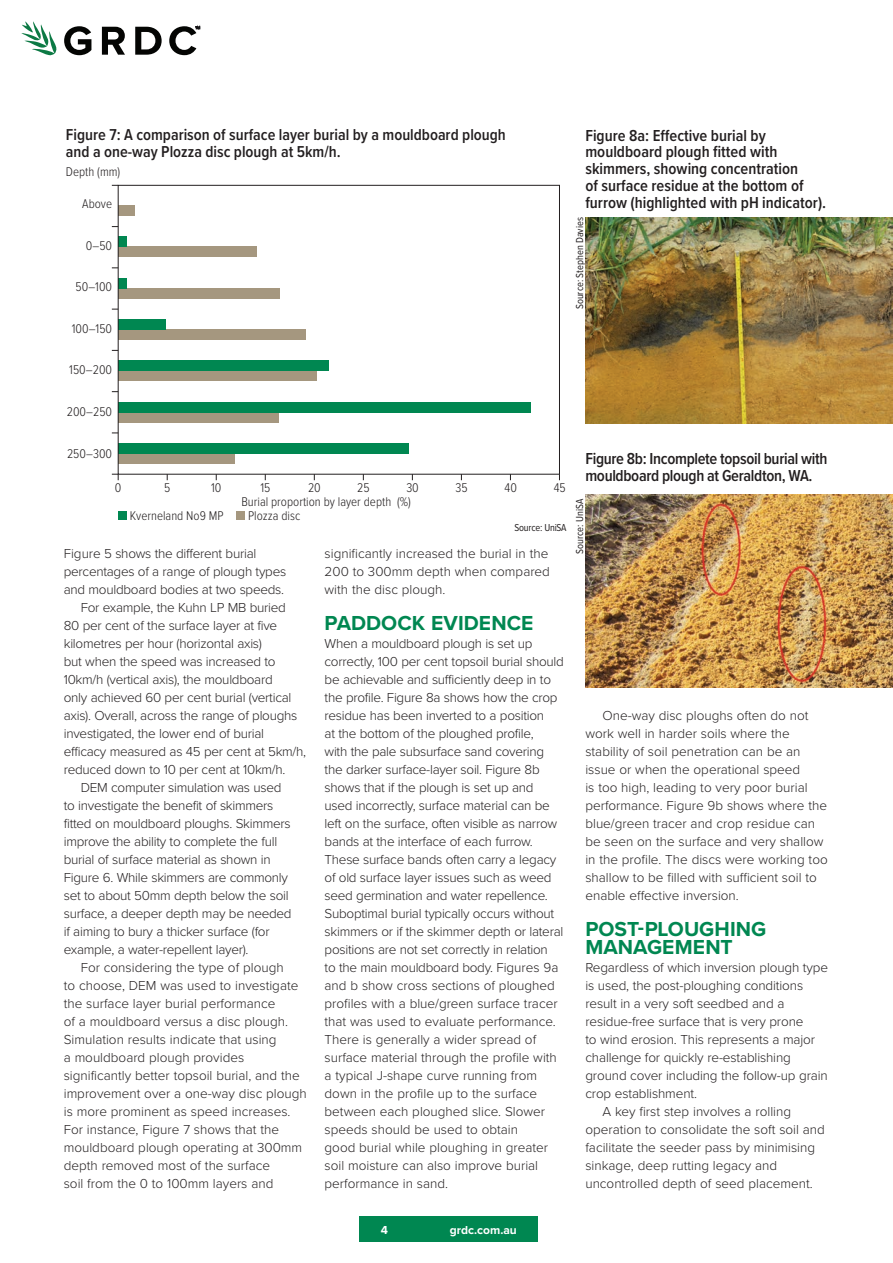
<style>
.page{position:relative;width:893px;height:1263px;background:#fff}
.page>*{position:absolute;margin:0;border:0;box-sizing:border-box;transform-origin:0 0}
._002_Precede{font:700 21px/18px "Proxima Nova";color:#008751}
._11_Table_head{font:600 16.5px/17px "Proxima Nova Cond";color:#231f20}
._11_Table_head-2{font:600 16.5px/17px "Proxima Nova Cond";letter-spacing:-.02em;color:#231f20}
.t1{font:600 16.35px/16.8px "Proxima Nova Cond";color:#231f20}
._003_Body{font:300 13.5px/18px "Proxima Nova";letter-spacing:-.01em;color:#231f20}
.t2{font:300 13.05px "Proxima Nova Cond";color:#231f20}
.t3{font:700 12px "Proxima Nova";color:#fff}
._009_Credit{font:10.5px "Proxima Nova Cond";color:#231f20}
.t4{font:10.35px "Proxima Nova Cond";letter-spacing:-.02em;color:#231f20}
</style>
<div class="page">
<div style="left:360px;top:1216px;width:178px;height:26px;background:#008751"></div>
<svg style="left:21px;top:21px;width:36px;height:34px"></svg>
<svg style="left:64px;top:26px;width:27px;height:29px"></svg>
<svg style="left:102px;top:27px;width:23px;height:28px"></svg>
<svg style="left:135px;top:27px;width:27px;height:28px"></svg>
<svg style="left:169px;top:26px;width:31px;height:29px"></svg>
<div style="left:118px;top:206px;width:16px;height:10px;background:#a5977f"></div>
<div style="left:118px;top:247px;width:138px;height:10px;background:#a5977f"></div>
<div style="left:118px;top:237px;width:8px;height:10px;background:#008751"></div>
<div style="left:118px;top:288px;width:162px;height:10px;background:#a5977f"></div>
<div style="left:118px;top:278px;width:9px;height:10px;background:#008751"></div>
<div style="left:118px;top:371px;width:198px;height:10px;background:#a5977f"></div>
<div style="left:118px;top:361px;width:211px;height:10px;background:#008751"></div>
<div style="left:118px;top:329px;width:187px;height:10px;background:#a5977f"></div>
<div style="left:118px;top:319px;width:47px;height:10px;background:#008751"></div>
<div style="left:118px;top:453px;width:117px;height:10px;background:#a5977f"></div>
<div style="left:118px;top:443px;width:290px;height:10px;background:#008751"></div>
<div style="left:118px;top:412px;width:161px;height:10px;background:#a5977f"></div>
<div style="left:118px;top:402px;width:412px;height:10px;background:#008751"></div>
<div style="left:118px;top:185px;width:442px;height:289px;border:1px solid #231f20"></div>
<svg style="left:112px;top:474px;width:7px;height:6px"></svg>
<div style="left:118px;top:512px;width:9px;height:8px;background:#008751"></div>
<div style="left:236px;top:512px;width:9px;height:8px;background:#a5977f"></div>
<img style="left:585px;top:217px;width:308px;height:206px">
<img style="left:585px;top:494px;width:308px;height:193px">
<p class="t1" style="left:66px;top:126px;width:441px">Figure 7: A comparison of surface layer burial by a mouldboard plough and a one-way Plozza disc plough at 5km/h.</p>
<p class="t2" style="left:82px;top:194px;width:31px">Above</p>
<p class="t2" style="left:86px;top:236px;width:28px">0–50</p>
<p class="t2" style="left:76px;top:277px;width:38px">50–100</p>
<p class="t2" style="left:72px;top:319px;width:42px">100–150</p>
<p class="t2" style="left:69px;top:361px;width:44px">150–200</p>
<p class="t2" style="left:67px;top:402px;width:47px">200–250</p>
<p class="t2" style="left:67px;top:444px;width:47px">250–300</p>
<p class="t2" style="left:66px;top:162px;width:56px">Depth (mm)</p>
<p class="t2" style="left:115px;top:478px;width:8px">0</p>
<p class="t2" style="left:164px;top:478px;width:8px">5</p>
<p class="t2" style="left:211px;top:478px;width:12px">10</p>
<p class="t2" style="left:260px;top:478px;width:12px">15</p>
<p class="t2" style="left:308px;top:478px;width:14px">20</p>
<p class="t2" style="left:357px;top:478px;width:14px">25</p>
<p class="t2" style="left:406px;top:478px;width:14px">30</p>
<p class="t2" style="left:456px;top:478px;width:14px">35</p>
<p class="t2" style="left:554px;top:478px;width:13px">45</p>
<p class="t2" style="left:505px;top:478px;width:14px">40</p>
<p class="t2" style="left:130px;top:506px;width:95px">Kverneland No9 MP</p>
<p class="t2" style="left:241px;top:492px;width:171px">Burial proportion by layer depth (%)</p>
<p class="t2" style="left:248px;top:506px;width:54px">Plozza disc</p>
<p class="t4" style="left:514px;top:520px;width:54px">Source: UniSA</p>
<p class="_003_Body" style="left:64px;top:544px;width:224px">Figure 5 shows the different burial percentages of a range of plough types and mouldboard bodies at two speeds.</p>
<p class="_003_Body" style="left:64px;top:598px;width:244px;text-indent:17px">For example, the Kuhn LP MB buried<br>80 per cent of the surface layer at five kilometres per hour (horizontal axis)<br>but when the speed was increased to 10km/h (vertical axis), the mouldboard<br>only achieved 60 per cent burial (vertical axis). Overall, across the range of ploughs investigated, the lower end of burial efficacy measured as 45 per cent at 5km/h, reduced down to 10 per cent at 10km/h.</p>
<p class="_003_Body" style="left:64px;top:778px;width:229px;text-indent:17px">DEM computer simulation was used to investigate the benefit of skimmers fitted on mouldboard ploughs. Skimmers improve the ability to complete the full burial of surface material as shown in Figure 6. While skimmers are commonly set to about 50mm depth below the soil surface, a deeper depth may be needed if aiming to bury a thicker surface (for example, a water-repellent layer).</p>
<p class="_003_Body" style="left:64px;top:958px;width:245px;text-indent:17px">For considering the type of plough<br>to choose, DEM was used to investigate the surface layer burial performance<br>of a mouldboard versus a disc plough.<br>Simulation results indicate that using<br>a mouldboard plough provides significantly better topsoil burial, and the improvement over a one-way disc plough is more prominent as speed increases.<br>For instance, Figure 7 shows that the mouldboard plough operating at 300mm depth removed most of the surface<br>soil from the 0 to 100mm layers and</p>
<p class="_003_Body" style="left:325px;top:544px;width:227px">significantly increased the burial in the<br>200 to 300mm depth when compared with the disc plough.</p>
<p class="_002_Precede" style="left:325px;top:614px;width:210px">PADDOCK EVIDENCE</p>
<p class="_003_Body" style="left:325px;top:634px;width:241px">When a mouldboard plough is set up correctly, 100 per cent topsoil burial should be achievable and sufficiently deep in to the profile. Figure 8a shows how the crop residue has been inverted to a position<br>at the bottom of the ploughed profile,<br>with the pale subsurface sand covering the darker surface-layer soil. Figure 8b shows that if the plough is set up and used incorrectly, surface material can be left on the surface, often visible as narrow bands at the interface of each furrow.<br>These surface bands often carry a legacy of old surface layer issues such as weed seed germination and water repellence.<br>Suboptimal burial typically occurs without skimmers or if the skimmer depth or lateral positions are not set correctly in relation<br>to the main mouldboard body. Figures 9a and b show cross sections of ploughed profiles with a blue/green surface tracer that was used to evaluate performance.<br>There is generally a wider spread of surface material through the profile with a typical J-shape curve running from down in the profile up to the surface between each ploughed slice. Slower speeds should be used to obtain<br>good burial while ploughing in greater soil moisture can also improve burial performance in sand.</p>
<p class="_11_Table_head" style="left:585px;top:126px;width:242px">Figure 8a: Effective burial by mouldboard plough fitted with skimmers, showing concentration<br>of surface residue at the bottom of furrow (highlighted with pH indicator).</p>
<p class="_009_Credit" style="left:572px;top:309px;width:94px;rotate:-90deg">Source: Stephen Davies</p>
<p class="_11_Table_head-2" style="left:585px;top:450px;width:244px">Figure 8b: Incomplete topsoil burial with mouldboard plough at Geraldton, WA.</p>
<p class="_009_Credit" style="left:572px;top:554px;width:56px;rotate:-90deg">Source: UniSA</p>
<p class="_003_Body" style="left:585px;top:706px;width:244px;text-indent:17px">One-way disc ploughs often do not work well in harder soils where the stability of soil penetration can be an issue or when the operational speed<br>is too high, leading to very poor burial performance. Figure 9b shows where the blue/green tracer and crop residue can be seen on the surface and very shallow in the profile. The discs were working too shallow to be filled with sufficient soil to enable effective inversion.</p>
<p class="_002_Precede" style="left:585px;top:920px;width:182px">POST-PLOUGHING<br>MANAGEMENT</p>
<p class="_003_Body" style="left:585px;top:958px;width:244px">Regardless of which inversion plough type is used, the post-ploughing conditions result in a very soft seedbed and a residue-free surface that is very prone<br>to wind erosion. This represents a major challenge for quickly re-establishing ground cover including the follow-up grain crop establishment.</p>
<p class="_003_Body" style="left:585px;top:1102px;width:241px;text-indent:17px">A key first step involves a rolling operation to consolidate the soft soil and facilitate the seeder pass by minimising sinkage, deep rutting legacy and uncontrolled depth of seed placement.</p>
<p class="t3" style="left:381px;top:1221px;width:9px">4</p>
<p class="t3" style="left:450px;top:1221px;width:69px">grdc.com.au</p>
</div>
